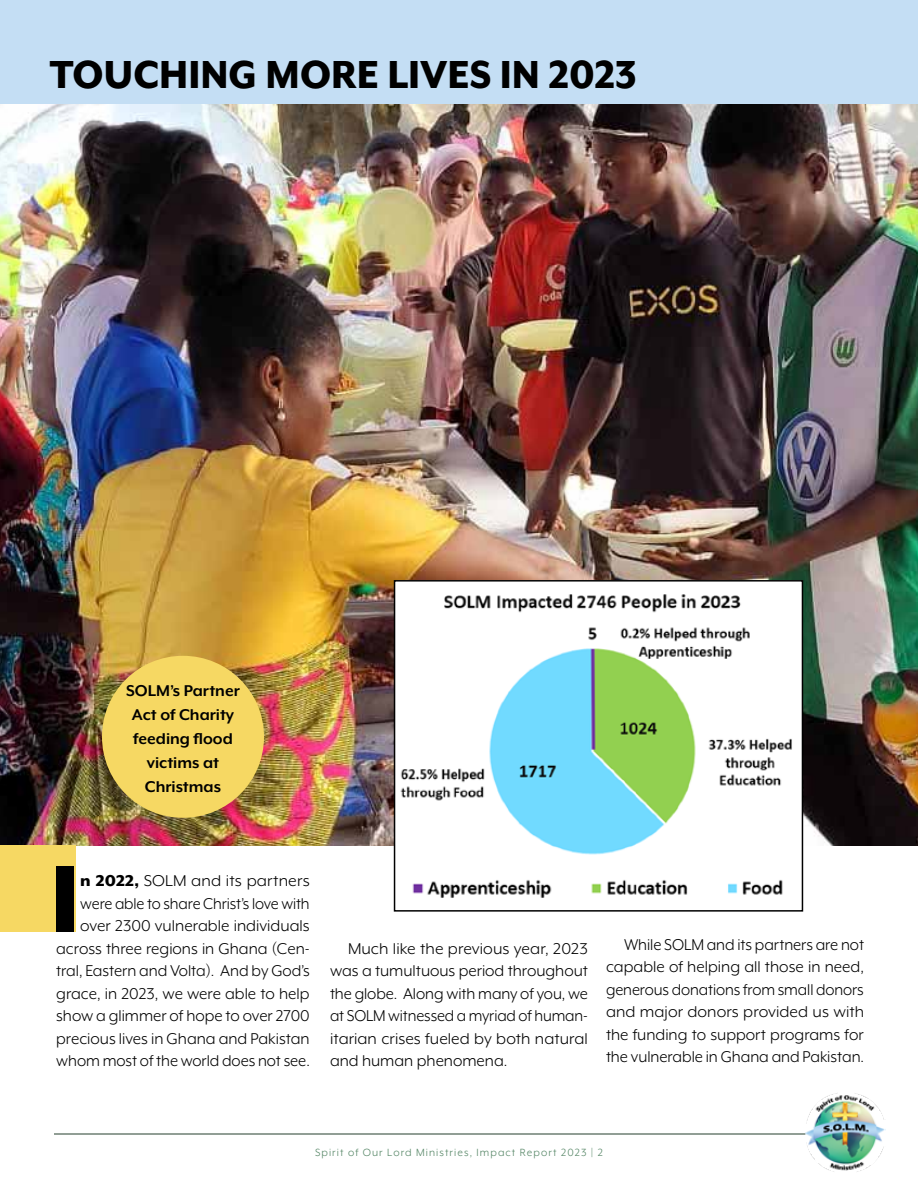
<style>
.page{position:relative;width:918px;height:1188px;background:#fff}
.page>*{position:absolute;margin:0;border:0;box-sizing:border-box;transform-origin:0 0}
.t1{font:800 108.45px "Mr Eaves XL Mod OT";color:#000}
.t2{font:800 45px "Mr Eaves XL Mod OT";color:#000;scale:.95 1}
.t3{font:18px/22.5px "Mr Eaves XL Mod OT";color:#000;text-align:justify}
.t4{font:18px/22.5px "Mr Eaves XL Mod OT";color:#000;text-align:right;scale:1.04 1}
.t5{font:700 18px/24px "Mr Eaves XL Mod OT";color:#000;text-align:center}
.t6{font:12px "Mr Eaves XL Mod OT";letter-spacing:.09em;color:#518362}
.s1{font-weight:800}
</style>
<div class="page">
<img style="left:0;top:104px;width:918px;height:741px">
<img style="left:397px;top:583px;width:403px;height:315px">
<div style="left:394px;top:580px;width:409px;height:332px;border:2px solid #000"></div>
<hr style="left:54px;top:1134px;width:810px;height:1px;background:#243e2d">
<img style="left:806px;top:1093px;width:80px;height:79px">
<div style="left:0;top:845px;width:76px;height:87px;background:#f6d863"></div>
<div style="left:0;top:0;width:918px;height:104px;background:#c4def4"></div>
<div style="left:102px;top:656px;width:162px;height:162px;background:#f6d863;border-radius:50%"></div>
<h2 class="t2" style="left:50px;top:52px;width:619px">TOUCHING MORE LIVES IN 2023</h2>
<p class="t5" style="left:126px;top:679px;width:115px">SOLM’s Partner<br>Act of Charity feeding flood victims at<br>Christmas</p>
<h1 class="t1" style="left:50px;top:844px;width:32px">I</h1>
<p class="t4" style="left:56px;top:870px;width:245px"><span class="s1">n 2022,</span> SOLM and its partners were able to share Christ’s love with over 2300 vulnerable individuals across three regions in Ghana (Cen&shy;tral, Eastern and Volta). And by God’s grace, in 2023, we were able to help show a glimmer of hope to over 2700 precious lives in Ghana and Pakistan whom most of the world does not see.</p>
<p class="t3" style="left:330px;top:937px;width:260px;text-indent:18px">Much like the previous year, 2023 was a tumultuous period throughout the globe. Along with many of you, we at SOLM witnessed a myriad of human&shy;itarian crises fueled by both natural and human phenomena.</p>
<p class="t3" style="left:606px;top:933px;width:260px;text-indent:18px">While SOLM and its partners are not capable of helping all those in need, generous donations from small donors and major donors provided us with the funding to support programs for the vulnerable in Ghana and Pakistan.</p>
<p class="t6" style="left:315px;top:1147px;width:289px">Spirit of Our Lord Ministries, Impact Report 2023 | 2</p>
</div>
